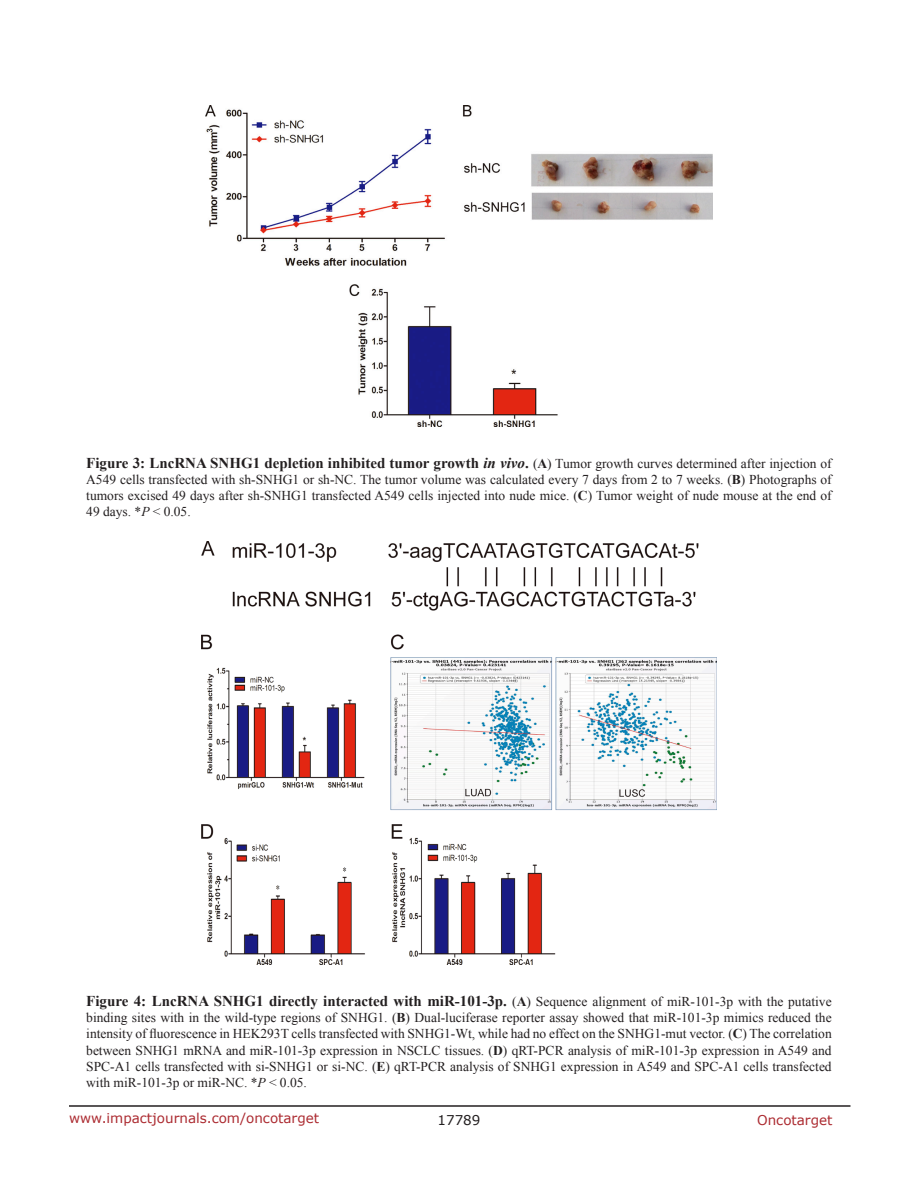
<style>
.page{position:relative;width:918px;height:1188px;background:#fff}
.page>*{position:absolute;margin:0;border:0;box-sizing:border-box;transform-origin:0 0}
.FigureText{font:700 15px "Times New Roman";color:#231f20}
.FigureText-2{font:13.5px/16.2px "Times New Roman";color:#231f20;text-align:justify}
.t1{font:13.5px "Verdana";color:#ac2b31}
.t2{font:13.5px "Verdana";color:#231f20}
.s1{font-style:italic}
.s2{font-weight:400;font-size:13.5px}
.s3{font-size:13.5px}
.s4{font-weight:700}
</style>
<div class="page">
<hr style="left:69px;top:1105px;width:781px;height:2px;background:#231f20">
<img style="left:205px;top:105px;width:508px;height:321px">
<img style="left:202px;top:542px;width:514px;height:422px">
<p class="FigureText" style="left:86px;top:452px;width:747px">Figure 3: LncRNA SNHG1 depletion inhibited tumor growth <span class="s1">in vivo</span>. <span class="s2">(</span><span class="s3">A</span><span class="s2">) Tumor growth curves determined after injection of</span></p>
<p class="FigureText-2" style="left:86px;top:471px;width:747px">A549 cells transfected with sh-SNHG1 or sh-NC. The tumor volume was calculated every 7 days from 2 to 7 weeks. (<span class="s4">B</span>) Photographs of tumors excised 49 days after sh-SNHG1 transfected A549 cells injected into nude mice. (<span class="s4">C</span>) Tumor weight of nude mouse at the end of 49 days. *<span class="s1">P</span> &lt; 0.05.</p>
<p class="FigureText" style="left:86px;top:991px;width:747px">Figure 4: LncRNA SNHG1 directly interacted with miR-101-3p. <span class="s2">(</span><span class="s3">A</span><span class="s2">) Sequence alignment of miR-101-3p with the putative</span></p>
<p class="FigureText-2" style="left:86px;top:1009px;width:747px">binding sites with in the wild-type regions of SNHG1. (<span class="s4">B</span>) Dual-luciferase reporter assay showed that miR-101-3p mimics reduced the intensity of fluorescence in HEK293T cells transfected with SNHG1-Wt, while had no effect on the SNHG1-mut vector. (<span class="s4">C</span>) The correlation between SNHG1 mRNA and miR-101-3p expression in NSCLC tissues. (<span class="s4">D</span>) qRT-PCR analysis of miR-101-3p expression in A549 and SPC-A1 cells transfected with si-SNHG1 or si-NC. (<span class="s4">E</span>) qRT-PCR analysis of SNHG1 expression in A549 and SPC-A1 cells transfected with miR-101-3p or miR-NC. *<span class="s1">P</span> &lt; 0.05.</p>
<p class="t1" style="left:69px;top:1109px;width:252px">www.impactjournals.com/oncotarget</p>
<p class="t2" style="left:438px;top:1111px;width:44px">17789</p>
<p class="t1" style="left:757px;top:1111px;width:77px">Oncotarget</p>
</div>
